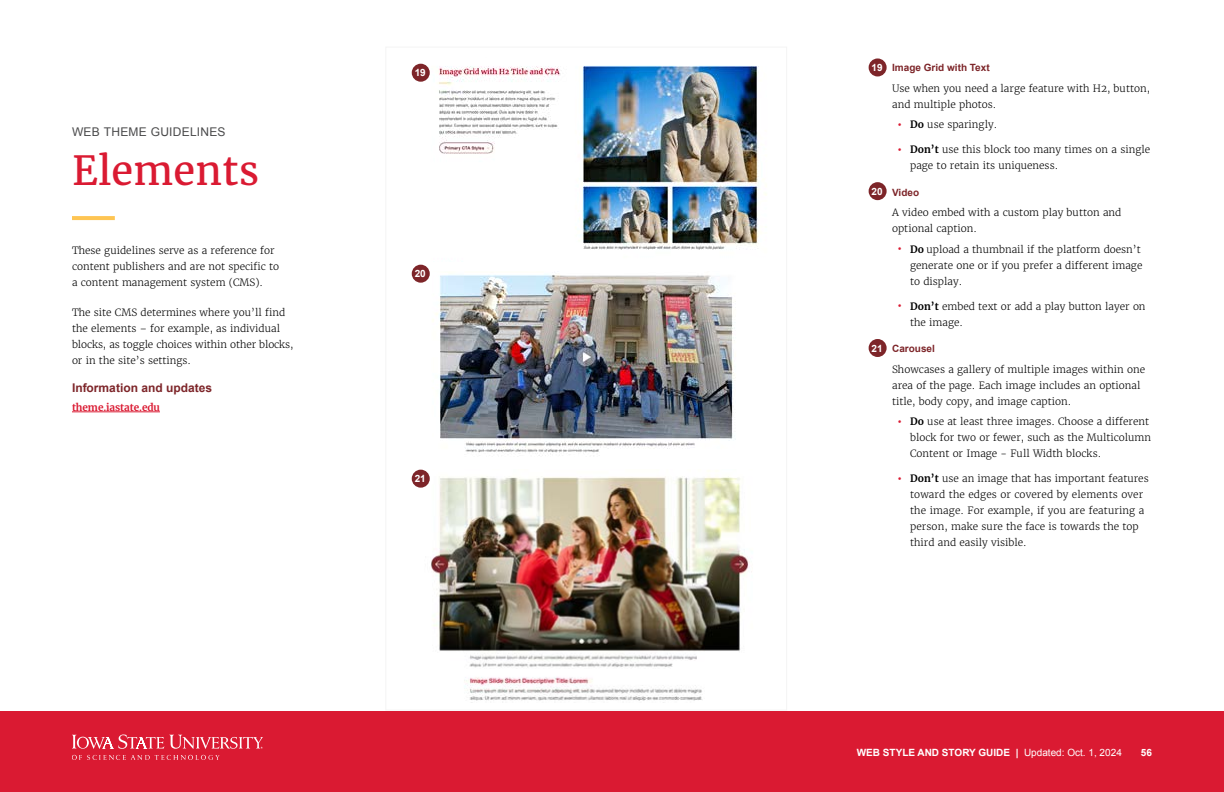
<style>
.page{position:relative;width:1224px;height:792px;background:#fff}
.page>*{position:absolute;margin:0;border:0;box-sizing:border-box;transform-origin:0 0}
.t1{font:40px "Merriweather";color:#da1a32}
.t2{font:700 12px "Arial";color:#7d2529}
.t3{font:12px "Arial";letter-spacing:.025em;color:#4a4a4b}
.t4{font:300 10px/16px "Merriweather";color:#000}
.t5{font:700 10px "Arial";color:#fff}
.t6{font:700 10px "Arial";color:#7d2529}
.t7{font:700 10px "Merriweather";letter-spacing:-.01em;color:#da1a32}
.s1{font-size:16px;color:#da1a32}
.s2{font-weight:700}
.s3{font-weight:400}
</style>
<div class="page">
<div style="left:0;top:711px;width:1224px;height:81px;background:#da1a32"></div>
<svg style="left:72px;top:734px;width:191px;height:26px"></svg>
<img style="left:411px;top:470px;width:339px;height:233px">
<img style="left:411px;top:272px;width:325px;height:145px">
<img style="left:440px;top:417px;width:293px;height:39px">
<img style="left:411px;top:63px;width:356px;height:187px">
<div style="left:869px;top:58px;width:18px;height:18px;background:#7d2529;border-radius:50%"></div>
<div style="left:869px;top:182px;width:18px;height:18px;background:#7d2529;border-radius:50%"></div>
<div style="left:869px;top:339px;width:18px;height:18px;background:#7d2529;border-radius:50%"></div>
<div style="left:412px;top:64px;width:18px;height:18px;background:#7d2529;border-radius:50%"></div>
<div style="left:412px;top:265px;width:18px;height:18px;background:#7d2529;border-radius:50%"></div>
<div style="left:412px;top:470px;width:18px;height:18px;background:#7d2529;border-radius:50%"></div>
<svg style="left:72px;top:216px;width:43px;height:4px"></svg>
<hr style="left:72px;top:412px;width:88px;height:1px;background:#da1a32">
<p class="t3" style="left:72px;top:124px;width:155px">WEB THEME GUIDELINES</p>
<h1 class="t1" style="left:72px;top:145px;width:189px">Elements</h1>
<p class="t4" style="left:72px;top:243px;width:209px">These guidelines serve as a reference for content publishers and are not specific to a content management system (CMS).</p>
<p class="t4" style="left:72px;top:304px;width:223px">The site CMS determines where you’ll find the elements – for example, as individual blocks, as toggle choices within other blocks, or in the site’s settings.</p>
<p class="t2" style="left:72px;top:380px;width:142px">Information and updates</p>
<p class="t7" style="left:72px;top:401px;width:89px">theme.iastate.edu</p>
<p class="t5" style="left:415px;top:66px;width:13px">19</p>
<p class="t5" style="left:415px;top:267px;width:13px">20</p>
<p class="t5" style="left:415px;top:472px;width:13px">21</p>
<p class="t5" style="left:872px;top:61px;width:13px">19</p>
<p class="t5" style="left:872px;top:185px;width:13px">20</p>
<p class="t5" style="left:872px;top:342px;width:13px">21</p>
<p class="t6" style="left:892px;top:61px;width:99px">Image Grid with Text</p>
<p class="t4" style="left:892px;top:80px;width:260px">Use when you need a large feature with H2, button, and multiple photos.</p>
<p class="t4" style="left:897px;top:117px;width:102px"><span class="s1">•</span> <span class="s2">Do</span> use sparingly.</p>
<p class="t4" style="left:910px;top:142px;width:242px;text-indent:-14px"><span class="s1">•</span> <span class="s2">Don’t</span> use this block too many times on a single page to retain its uniqueness.</p>
<p class="t6" style="left:892px;top:186px;width:29px">Video</p>
<p class="t4" style="left:892px;top:205px;width:231px">A video embed with a custom play button and optional caption.</p>
<p class="t4" style="left:910px;top:241px;width:234px;text-indent:-14px"><span class="s1">•</span> <span class="s2">Do</span> upload a thumbnail if the platform doesn’t generate one or if you prefer a different image to display.</p>
<p class="t4" style="left:910px;top:298px;width:237px;text-indent:-14px"><span class="s1">•</span> <span class="s2">Don’t</span> embed text or add a play button layer on the image.</p>
<p class="t6" style="left:892px;top:342px;width:44px">Carousel</p>
<p class="t4" style="left:892px;top:361px;width:255px">Showcases a gallery of multiple images within one area of the page. Each image includes an optional title, body copy, and image caption.</p>
<p class="t4" style="left:910px;top:414px;width:243px;text-indent:-14px"><span class="s1">•</span> <span class="s2">Do</span> use at least three images. Choose a different block for two or fewer, such as the Multicolumn<br>Content or Image - Full Width blocks.</p>
<p class="t4" style="left:910px;top:471px;width:240px;text-indent:-14px"><span class="s1">•</span> <span class="s2">Don’t</span> use an image that has important features toward the edges or covered by elements over the image. For example, if you are featuring a person, make sure the face is towards the top third and easily visible.</p>
<p class="t5" style="left:857px;top:746px;width:267px">WEB STYLE AND STORY GUIDE | <span class="s3">Updated: Oct. 1, 2024</span></p>
<p class="t5" style="left:1141px;top:746px;width:13px">56</p>
</div>
